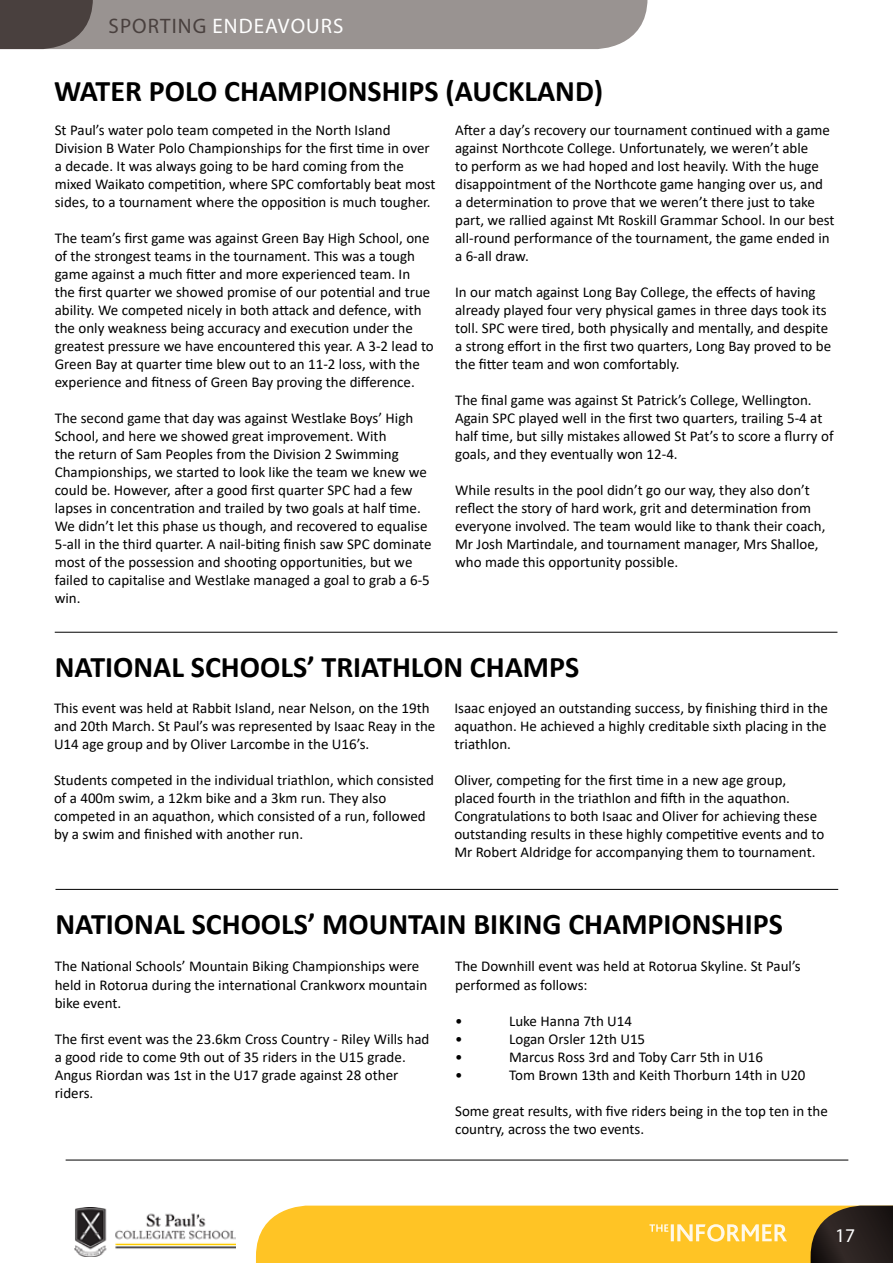
<style>
.page{position:relative;width:893px;height:1263px;background:#fff}
.page>*{position:absolute;margin:0;border:0;box-sizing:border-box;transform-origin:0 0}
.t1{font:700 30px "Calibri";color:#000}
.t2{font:21px "Myriad Pro";letter-spacing:.05em;color:#fff}
.t3{font:19.5px "Myriad Pro";color:#fff}
.t4{font:15px/18px "Calibri";color:#000}
.s1{color:#49403e}
</style>
<div class="page">
<svg style="left:0;top:0;width:647px;height:49px;background:#908a88"></svg>
<img style="left:74px;top:1207px;width:161px;height:49px">
<svg style="left:256px;top:1205px;width:637px;height:58px;background:#e6b32e"></svg>
<hr style="left:66px;top:1160px;width:782px;height:1px;background:#000">
<hr style="left:55px;top:632px;width:782px;height:1px;background:#000">
<hr style="left:56px;top:889px;width:782px;height:1px;background:#000">
<h2 class="t2" style="left:109px;top:13px;width:236px"><span class="s1">SPORTING</span> ENDEAVOURS</h2>
<h1 class="t1" style="left:54px;top:70px;width:551px">WATER POLO CHAMPIONSHIPS (AUCKLAND)</h1>
<p class="t4" style="left:55px;top:120px;width:382px">St Paul’s water polo team competed in the North Island Division B Water Polo Championships for the first time in over a decade. It was always going to be hard coming from the mixed Waikato competition, where SPC comfortably beat most sides, to a tournament where the opposition is much tougher.</p>
<p class="t4" style="left:55px;top:228px;width:381px">The team’s first game was against Green Bay High School, one of the strongest teams in the tournament. This was a tough game against a much fitter and more experienced team. In the first quarter we showed promise of our potential and true ability. We competed nicely in both attack and defence, with the only weakness being accuracy and execution under the greatest pressure we have encountered this year. A 3-2 lead to Green Bay at quarter time blew out to an 11-2 loss, with the experience and fitness of Green Bay proving the difference.</p>
<p class="t4" style="left:55px;top:408px;width:378px">The second game that day was against Westlake Boys’ High School, and here we showed great improvement. With<br>the return of Sam Peoples from the Division 2 Swimming Championships, we started to look like the team we knew we could be. However, after a good first quarter SPC had a few lapses in concentration and trailed by two goals at half time.<br>We didn’t let this phase us though, and recovered to equalise 5-all in the third quarter. A nail-biting finish saw SPC dominate most of the possession and shooting opportunities, but we failed to capitalise and Westlake managed a goal to grab a 6-5 win.</p>
<p class="t4" style="left:455px;top:120px;width:381px">After a day’s recovery our tournament continued with a game against Northcote College. Unfortunately, we weren’t able<br>to perform as we had hoped and lost heavily. With the huge disappointment of the Northcote game hanging over us, and<br>a determination to prove that we weren’t there just to take part, we rallied against Mt Roskill Grammar School. In our best all-round performance of the tournament, the game ended in a 6-all draw.</p>
<p class="t4" style="left:455px;top:282px;width:378px">In our match against Long Bay College, the effects of having already played four very physical games in three days took its toll. SPC were tired, both physically and mentally, and despite a strong effort in the first two quarters, Long Bay proved to be the fitter team and won comfortably.</p>
<p class="t4" style="left:455px;top:390px;width:380px">The final game was against St Patrick’s College, Wellington.<br>Again SPC played well in the first two quarters, trailing 5-4 at half time, but silly mistakes allowed St Pat’s to score a flurry of goals, and they eventually won 12-4.</p>
<p class="t4" style="left:455px;top:480px;width:372px">While results in the pool didn’t go our way, they also don’t reflect the story of hard work, grit and determination from everyone involved. The team would like to thank their coach, Mr Josh Martindale, and tournament manager, Mrs Shalloe, who made this opportunity possible.</p>
<h1 class="t1" style="left:55px;top:646px;width:526px">NATIONAL SCHOOLS’ TRIATHLON CHAMPS</h1>
<p class="t4" style="left:54px;top:698px;width:383px">This event was held at Rabbit Island, near Nelson, on the 19th and 20th March. St Paul’s was represented by Isaac Reay in the<br>U14 age group and by Oliver Larcombe in the U16’s.</p>
<p class="t4" style="left:54px;top:770px;width:382px">Students competed in the individual triathlon, which consisted of a 400m swim, a 12km bike and a 3km run. They also competed in an aquathon, which consisted of a run, followed by a swim and finished with another run.</p>
<p class="t4" style="left:454px;top:698px;width:375px;text-align:justify">Isaac enjoyed an outstanding success, by finishing third in the aquathon. He achieved a highly creditable sixth placing in the triathlon.</p>
<p class="t4" style="left:454px;top:770px;width:371px">Oliver, competing for the first time in a new age group, placed fourth in the triathlon and fifth in the aquathon.<br>Congratulations to both Isaac and Oliver for achieving these outstanding results in these highly competitive events and to Mr Robert Aldridge for accompanying them to tournament.</p>
<h1 class="t1" style="left:56px;top:903px;width:729px">NATIONAL SCHOOLS’ MOUNTAIN BIKING CHAMPIONSHIPS</h1>
<p class="t4" style="left:55px;top:957px;width:374px">The National Schools’ Mountain Biking Championships were held in Rotorua during the international Crankworx mountain bike event.</p>
<p class="t4" style="left:55px;top:1029px;width:376px">The first event was the 23.6km Cross Country - Riley Wills had a good ride to come 9th out of 35 riders in the U15 grade.<br>Angus Riordan was 1st in the U17 grade against 28 other riders.</p>
<p class="t4" style="left:455px;top:957px;width:347px">The Downhill event was held at Rotorua Skyline. St Paul’s performed as follows:</p>
<p class="t4" style="left:455px;top:1011px;width:9px">•</p>
<p class="t4" style="left:509px;top:1011px;width:124px">Luke Hanna 7th U14</p>
<p class="t4" style="left:455px;top:1029px;width:9px">•</p>
<p class="t4" style="left:509px;top:1029px;width:138px">Logan Orsler 12th U15</p>
<p class="t4" style="left:455px;top:1047px;width:9px">•</p>
<p class="t4" style="left:509px;top:1047px;width:255px">Marcus Ross 3rd and Toby Carr 5th in U16</p>
<p class="t4" style="left:455px;top:1065px;width:9px">•</p>
<p class="t4" style="left:509px;top:1065px;width:298px">Tom Brown 13th and Keith Thorburn 14th in U20</p>
<p class="t4" style="left:455px;top:1101px;width:374px">Some great results, with five riders being in the top ten in the country, across the two events.</p>
<h3 class="t3" style="left:835px;top:1224px;width:22px">17</h3>
</div>
